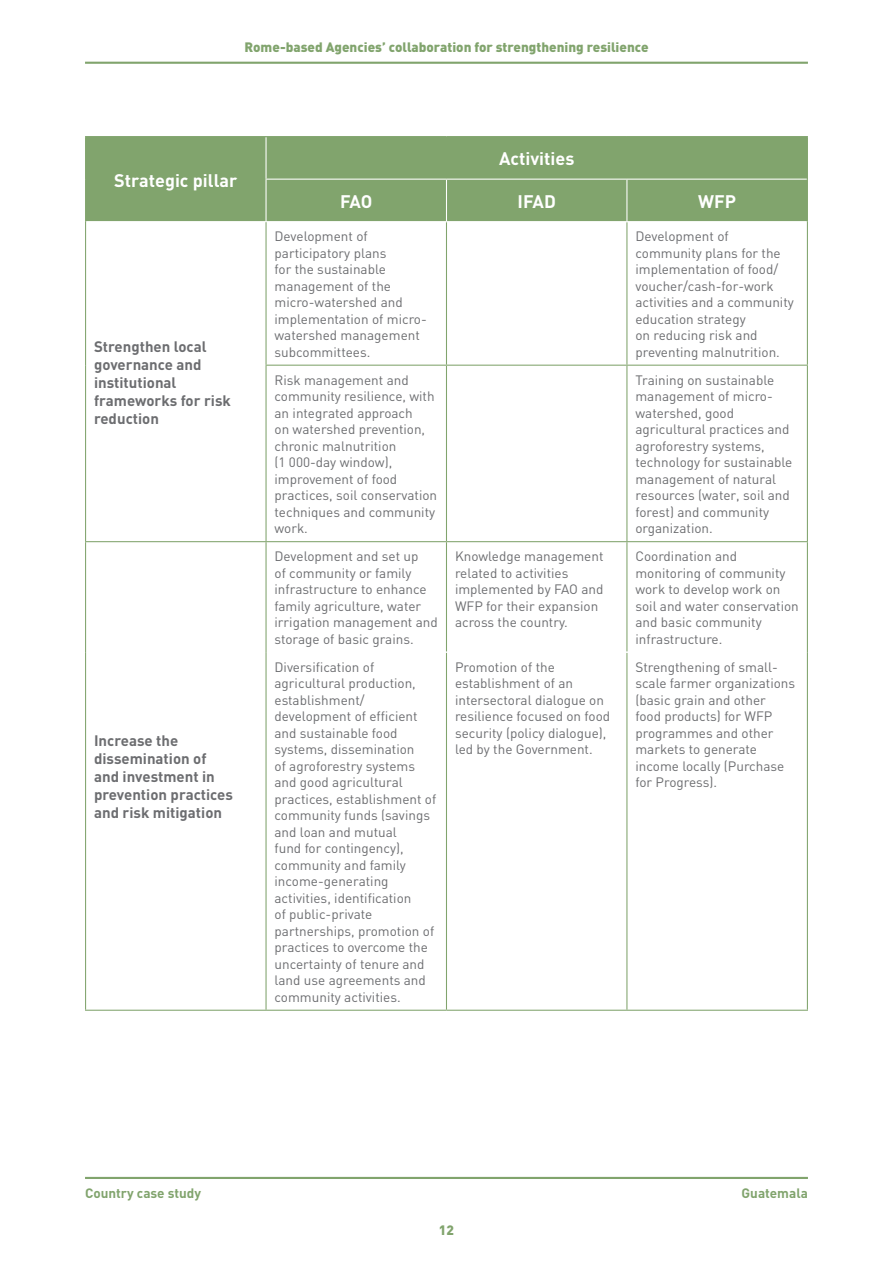
<style>
.page{position:relative;width:893px;height:1263px;background:#fff}
.page>*{position:absolute;margin:0;border:0;box-sizing:border-box;transform-origin:0 0}
.t1{font:700 18px "DIN";color:#fff}
.Table_Text{font:700 15px/18px "DIN";color:#6c6d70}
.Table_Text-2{font:13.5px/16.5px "DIN";color:#6c6d70}
.t2{font:900 13.5px "DIN";color:#81a46d}
.t3{font:700 13.5px "DIN";color:#81a46d}
</style>
<div class="page">
<hr style="left:85px;top:1177px;width:723px;height:2px;background:#81a46d">
<hr style="left:85px;top:62px;width:723px;height:2px;background:#81a46d">
<div style="left:86px;top:137px;width:721px;height:84px;background:#81a46d"></div>
<hr style="left:265px;top:365px;width:181px;height:1px;background:#81a46d">
<hr style="left:446px;top:365px;width:181px;height:1px;background:#81a46d">
<hr style="left:627px;top:365px;width:181px;height:1px;background:#81a46d">
<hr style="left:266px;top:541px;width:180px;height:1px;background:#81a46d">
<hr style="left:446px;top:541px;width:181px;height:1px;background:#81a46d">
<hr style="left:627px;top:541px;width:181px;height:1px;background:#81a46d">
<hr style="left:266px;top:1010px;width:180px;height:1px;background:#81a46d">
<hr style="left:446px;top:1010px;width:181px;height:1px;background:#81a46d">
<hr style="left:627px;top:1010px;width:181px;height:1px;background:#81a46d">
<hr style="left:85px;top:541px;width:181px;height:1px;background:#81a46d">
<hr style="left:446px;top:179px;width:181px;height:1px;background:#fff">
<hr style="left:446px;top:222px;width:1px;height:143px;background:#81a46d">
<hr style="left:626px;top:222px;width:1px;height:143px;background:#81a46d">
<hr style="left:446px;top:366px;width:1px;height:175px;background:#81a46d">
<hr style="left:626px;top:366px;width:1px;height:175px;background:#81a46d">
<hr style="left:446px;top:542px;width:1px;height:110px;background:#81a46d">
<hr style="left:626px;top:542px;width:1px;height:110px;background:#81a46d">
<hr style="left:446px;top:653px;width:1px;height:357px;background:#81a46d">
<hr style="left:626px;top:653px;width:1px;height:357px;background:#81a46d">
<hr style="left:265px;top:179px;width:181px;height:1px;background:#fff">
<hr style="left:446px;top:180px;width:1px;height:41px;background:#fff">
<hr style="left:265px;top:137px;width:2px;height:42px;background:#fff">
<hr style="left:265px;top:180px;width:2px;height:41px;background:#fff">
<hr style="left:265px;top:222px;width:2px;height:143px;background:#81a46d">
<hr style="left:265px;top:366px;width:2px;height:175px;background:#81a46d">
<hr style="left:265px;top:542px;width:2px;height:110px;background:#81a46d">
<hr style="left:265px;top:652px;width:2px;height:358px;background:#81a46d">
<hr style="left:627px;top:179px;width:180px;height:1px;background:#fff">
<hr style="left:626px;top:180px;width:1px;height:41px;background:#fff">
<hr style="left:85px;top:136px;width:181px;height:1px;background:#81a46d">
<hr style="left:85px;top:137px;width:1px;height:42px;background:#81a46d">
<hr style="left:85px;top:179px;width:1px;height:43px;background:#81a46d">
<hr style="left:266px;top:136px;width:180px;height:1px;background:#81a46d">
<hr style="left:446px;top:136px;width:181px;height:1px;background:#81a46d">
<hr style="left:627px;top:136px;width:181px;height:1px;background:#81a46d">
<hr style="left:807px;top:137px;width:1px;height:42px;background:#81a46d">
<hr style="left:807px;top:179px;width:1px;height:43px;background:#81a46d">
<hr style="left:85px;top:222px;width:1px;height:143px;background:#81a46d">
<hr style="left:807px;top:222px;width:1px;height:143px;background:#81a46d">
<hr style="left:85px;top:365px;width:1px;height:176px;background:#81a46d">
<hr style="left:807px;top:366px;width:1px;height:175px;background:#81a46d">
<hr style="left:85px;top:542px;width:1px;height:110px;background:#81a46d">
<hr style="left:807px;top:542px;width:1px;height:110px;background:#81a46d">
<hr style="left:85px;top:652px;width:1px;height:358px;background:#81a46d">
<hr style="left:807px;top:652px;width:1px;height:358px;background:#81a46d">
<hr style="left:85px;top:1010px;width:181px;height:1px;background:#81a46d">
<p class="t2" style="left:244px;top:38px;width:406px">Rome-based Agencies’ collaboration for strengthening resilience</p>
<p class="t1" style="left:114px;top:168px;width:125px">Strategic pillar</p>
<p class="Table_Text" style="left:94px;top:337px;width:138px">Strengthen local governance and institutional frameworks for risk reduction</p>
<p class="Table_Text" style="left:94px;top:731px;width:140px">Increase the dissemination of and investment in prevention practices and risk mitigation</p>
<p class="t1" style="left:499px;top:147px;width:77px">Activities</p>
<p class="t1" style="left:340px;top:190px;width:34px">FAO</p>
<p class="t1" style="left:517px;top:190px;width:40px">IFAD</p>
<p class="t1" style="left:698px;top:190px;width:39px">WFP</p>
<p class="Table_Text-2" style="left:275px;top:228px;width:154px">Development of participatory plans<br>for the sustainable management of the micro-watershed and implementation of micro&shy;watershed management subcommittees.</p>
<p class="Table_Text-2" style="left:635px;top:228px;width:160px">Development of community plans for the implementation of food/ voucher/cash-for-work activities and a community education strategy<br>on reducing risk and preventing malnutrition.</p>
<p class="Table_Text-2" style="left:275px;top:371px;width:164px">Risk management and community resilience, with an integrated approach<br>on watershed prevention, chronic malnutrition<br>(1 000-day window), improvement of food practices, soil conservation techniques and community work.</p>
<p class="Table_Text-2" style="left:635px;top:371px;width:158px">Training on sustainable management of micro&shy;watershed, good agricultural practices and agroforestry systems, technology for sustainable management of natural resources (water, soil and forest) and community organization.</p>
<p class="Table_Text-2" style="left:275px;top:548px;width:165px">Development and set up<br>of community or family infrastructure to enhance family agriculture, water irrigation management and storage of basic grains.</p>
<p class="Table_Text-2" style="left:455px;top:548px;width:150px">Knowledge management related to activities implemented by FAO and<br>WFP for their expansion across the country.</p>
<p class="Table_Text-2" style="left:635px;top:548px;width:165px">Coordination and monitoring of community work to develop work on soil and water conservation and basic community infrastructure.</p>
<p class="Table_Text-2" style="left:275px;top:658px;width:163px">Diversification of agricultural production, establishment/ development of efficient and sustainable food systems, dissemination<br>of agroforestry systems and good agricultural practices, establishment of community funds (savings and loan and mutual<br>fund for contingency), community and family income-generating activities, identification<br>of public-private partnerships, promotion of practices to overcome the uncertainty of tenure and land use agreements and community activities.</p>
<p class="Table_Text-2" style="left:455px;top:658px;width:157px">Promotion of the establishment of an intersectoral dialogue on resilience focused on food security (policy dialogue), led by the Government.</p>
<p class="Table_Text-2" style="left:635px;top:658px;width:161px">Strengthening of small&shy;scale farmer organizations (basic grain and other<br>food products) for WFP programmes and other markets to generate income locally (Purchase for Progress).</p>
<p class="t3" style="left:85px;top:1184px;width:118px">Country case study</p>
<p class="t3" style="left:741px;top:1184px;width:68px">Guatemala</p>
<p class="t2" style="left:439px;top:1221px;width:17px">12</p>
</div>
